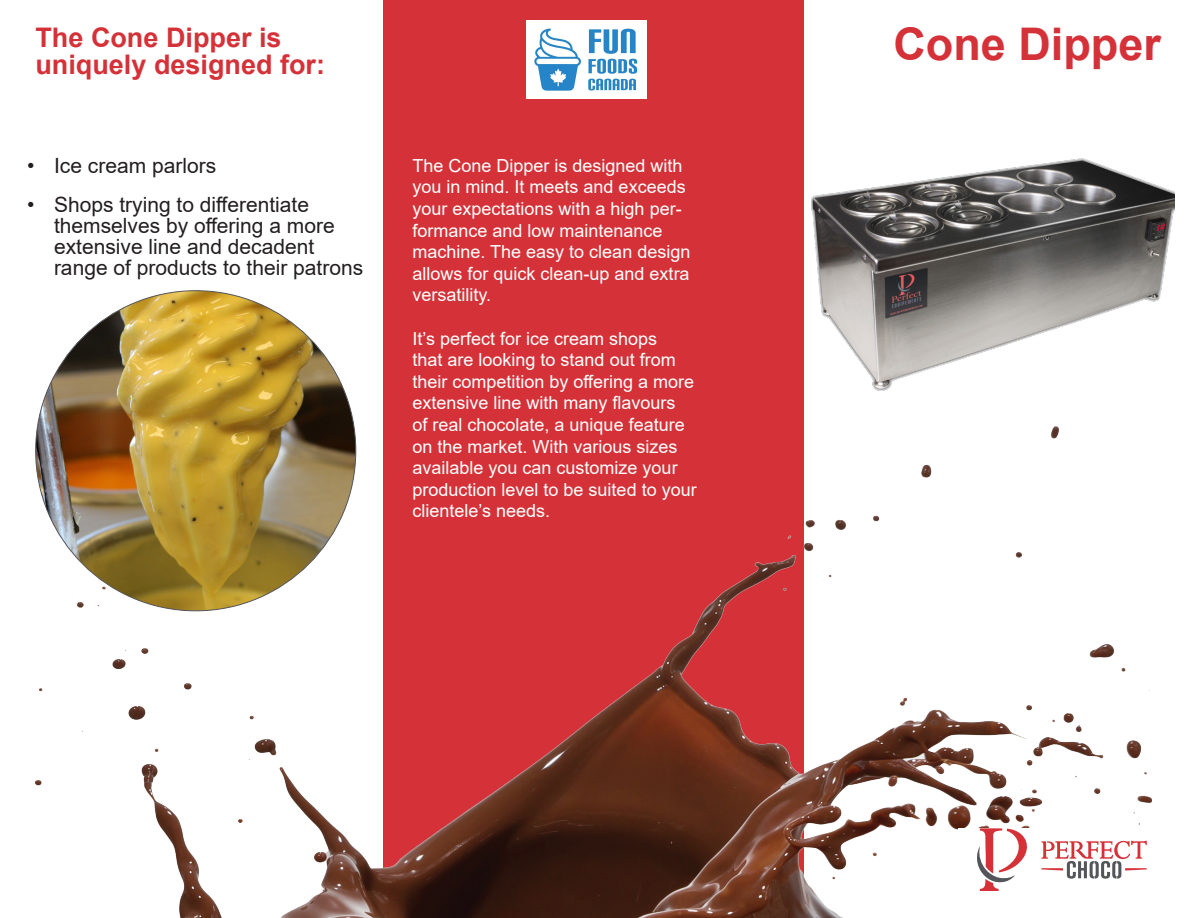
<style>
.page{position:relative;width:1188px;height:918px;background:#fff}
.page>*{position:absolute;margin:0;border:0;box-sizing:border-box;transform-origin:0 0}
.Subtitle{font:700 45px "Arial";color:#d43238}
.Subtitle-2{font:700 27px/27px "Arial";color:#d43238}
.t1{font:21px/21px "Arial";color:#231f20}
.t2{font:18px/21.6px "Arial";color:#fff}
</style>
<div class="page">
<div style="left:384px;top:0;width:420px;height:918px;background:#d43238"></div>
<img style="left:35px;top:388px;width:1116px;height:530px">
<img style="left:812px;top:158px;width:362px;height:250px">
<div style="left:959px;top:828px;width:202px;height:63px;background:#fff"></div>
<svg style="left:977px;top:828px;width:50px;height:63px"></svg>
<svg style="left:1041px;top:841px;width:106px;height:38px"></svg>
<img style="left:36px;top:291px;width:320px;height:320px;border-radius:160px">
<img style="left:526px;top:20px;width:120px;height:79px">
<p class="Subtitle-2" style="left:35px;top:24px;width:291px">The Cone Dipper is uniquely designed for:</p>
<p class="t1" style="left:27px;top:155px;width:191px">• Ice cream parlors</p>
<p class="t1" style="left:54px;top:194px;width:311px;text-indent:-27px">• Shops trying to differentiate themselves by offering a more extensive line and decadent range of products to their patrons</p>
<p class="t2" style="left:413px;top:155px;width:279px">The Cone Dipper is designed with you in mind. It meets and exceeds your expectations with a high per&shy;formance and low maintenance machine. The easy to clean design allows for quick clean-up and extra versatility.</p>
<p class="t2" style="left:413px;top:327px;width:286px">It’s perfect for ice cream shops<br>that are looking to stand out from their competition by offering a more extensive line with many flavours<br>of real chocolate, a unique feature on the market. With various sizes available you can customize your production level to be suited to your clientele’s needs.</p>
<p class="Subtitle" style="left:893px;top:12px;width:269px">Cone Dipper</p>
</div>
